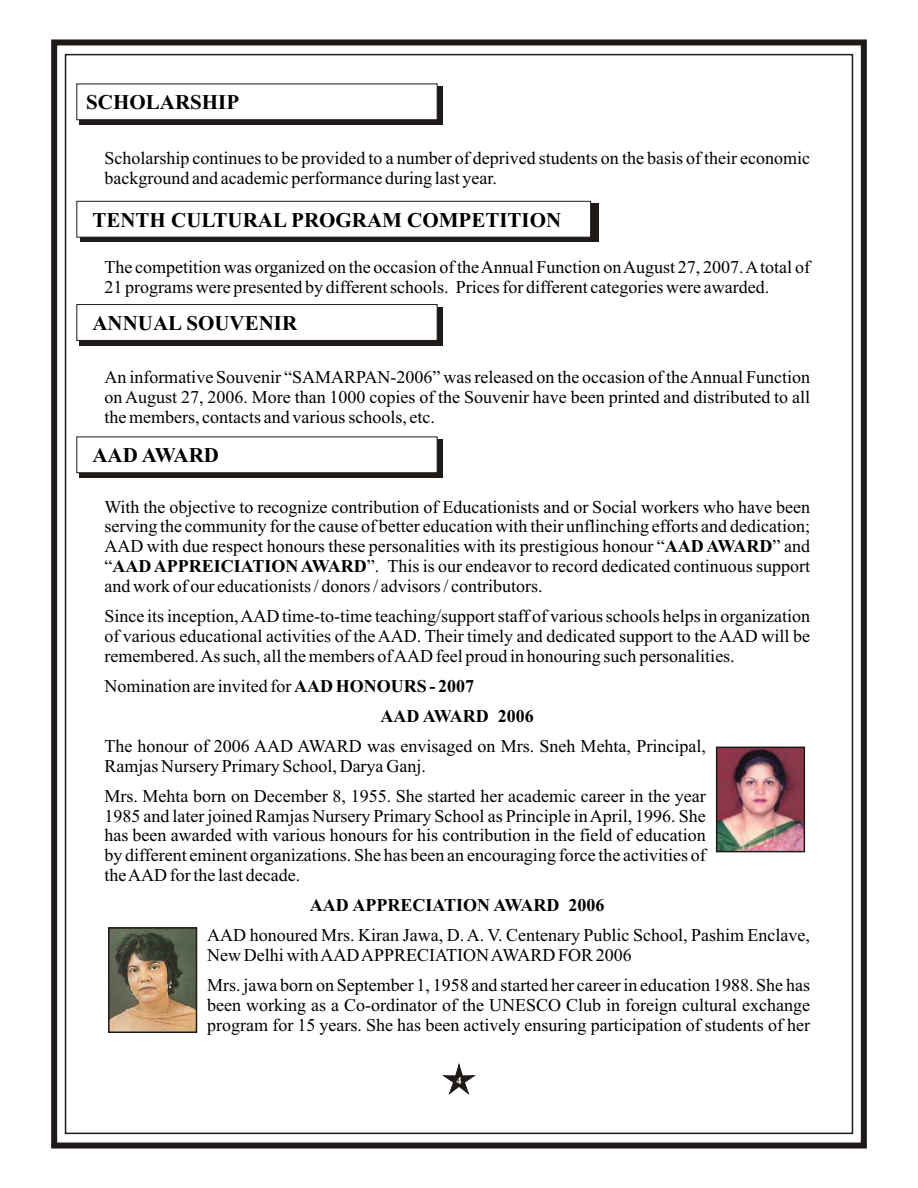
<style>
.page{position:relative;width:918px;height:1188px;background:#fff}
.page>*{position:absolute;margin:0;border:0;box-sizing:border-box;transform-origin:0 0}
.t1{font:700 21px "Times New Roman";color:#000}
.t2{font:18px/20px "Times New Roman";color:#000;text-align:justify}
.t3{font:700 18px/29.8px "Times New Roman";color:#000}
.t4{font:700 10.35px "Times New Roman";color:#fff}
.s1{font-weight:700}
.s2{font-weight:400}
</style>
<div class="page">
<div style="left:51px;top:39px;width:816px;height:1110px;border:6px solid #1f1a17"></div>
<div style="left:80px;top:204px;width:519px;height:38px;background:#1f1a17"></div>
<div style="left:77px;top:201px;width:514px;height:36px;background:#fff;border:1px solid #1f1a17"></div>
<div style="left:79px;top:307px;width:364px;height:38px;background:#1f1a17"></div>
<div style="left:77px;top:305px;width:360px;height:35px;background:#fff"></div>
<svg style="left:443px;top:1064px;width:32px;height:30px"></svg>
<div style="left:79px;top:439px;width:364px;height:39px;background:#1f1a17"></div>
<div style="left:77px;top:437px;width:360px;height:36px;background:#fff;border:1px solid #1f1a17"></div>
<div style="left:79px;top:86px;width:364px;height:39px;background:#1f1a17"></div>
<div style="left:77px;top:84px;width:360px;height:36px;background:#fff;border:1px solid #1f1a17"></div>
<img style="left:719px;top:750px;width:83px;height:99px">
<div style="left:716px;top:747px;width:89px;height:105px;border:2px solid #1f1a17"></div>
<img style="left:111px;top:930px;width:83px;height:100px">
<div style="left:108px;top:927px;width:89px;height:106px;border:2px solid #1f1a17"></div>
<p class="t1" style="left:86px;top:95px;width:154px">SCHOLARSHIP</p>
<p class="t2" style="left:104px;top:149px;width:707px">Scholarship continues to be provided to a number of deprived students on the basis of their economic background and academic performance during last year.</p>
<p class="t1" style="left:92px;top:212px;width:470px">TENTH CULTURAL PROGRAM COMPETITION</p>
<p class="t2" style="left:104px;top:259px;width:707px">The competition was organized on the occasion of the Annual Function on August 27, 2007. A total of<br>21 programs were presented by different schools. Prices for different categories were awarded.</p>
<p class="t1" style="left:92px;top:316px;width:206px">ANNUAL SOUVENIR</p>
<p class="t2" style="left:104px;top:369px;width:707px">An informative Souvenir “SAMARPAN-2006” was released on the occasion of the Annual Function on August 27, 2006. More than 1000 copies of the Souvenir have been printed and distributed to all the members, contacts and various schools, etc.</p>
<p class="t1" style="left:92px;top:448px;width:128px">AAD AWARD</p>
<p class="t2" style="left:104px;top:498px;width:707px">With the objective to recognize contribution of Educationists and or Social workers who have been serving the community for the cause of better education with their unflinching efforts and dedication; AAD with due respect honours these personalities with its prestigious honour “<span class="s1">AAD AWARD</span>” and “<span class="s1">AAD APPREICIATION AWARD</span>”. This is our endeavor to record dedicated continuous support and work of our educationists / donors / advisors / contributors.</p>
<p class="t2" style="left:104px;top:608px;width:707px">Since its inception, AAD time-to-time teaching/support staff of various schools helps in organization of various educational activities of the AAD. Their timely and dedicated support to the AAD will be remembered. As such, all the members of AAD feel proud in honouring such personalities.</p>
<p class="t3" style="left:380px;top:673px;width:155px;text-indent:-276px"><span class="s2">Nomination are invited for</span> AAD HONOURS - 2007<br>AAD AWARD 2006</p>
<p class="t2" style="left:104px;top:737px;width:603px">The honour of 2006 AAD AWARD was envisaged on Mrs. Sneh Mehta, Principal,<br>Ramjas Nursery Primary School, Darya Ganj.</p>
<p class="t2" style="left:104px;top:787px;width:603px">Mrs. Mehta born on December 8, 1955. She started her academic career in the year 1985 and later joined Ramjas Nursery Primary School as Principle in April, 1996. She has been awarded with various honours for his contribution in the field of education by different eminent organizations. She has been an encouraging force the activities of the AAD for the last decade.</p>
<p class="t3" style="left:310px;top:892px;width:296px">AAD APPRECIATION AWARD 2006</p>
<p class="t2" style="left:207px;top:927px;width:604px">AAD honoured Mrs. Kiran Jawa, D. A. V. Centenary Public School, Pashim Enclave,<br>New Delhi with AAD APPRECIATION AWARD FOR 2006</p>
<p class="t2" style="left:207px;top:977px;width:604px">Mrs. jawa born on September 1, 1958 and started her career in education 1988. She has been working as a Co-ordinator of the UNESCO Club in foreign cultural exchange program for 15 years. She has been actively ensuring participation of students of her</p>
<p class="t4" style="left:456px;top:1077px;width:7px">4</p>
</div>
